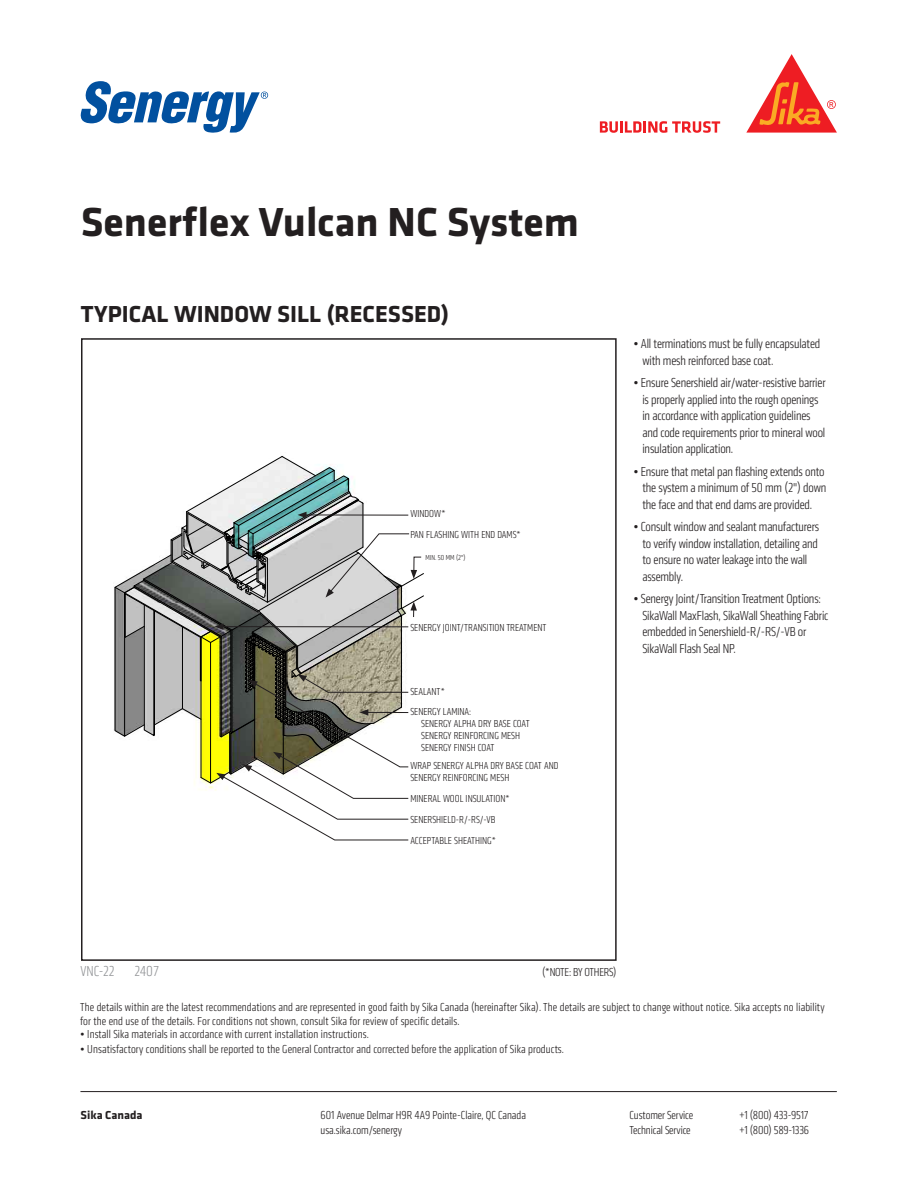
<style>
.page{position:relative;width:918px;height:1188px;background:#fff}
.page>*{position:absolute;margin:0;border:0;box-sizing:border-box;transform-origin:0 0}
.t1{font:700 42px "Klavika";color:#231f20}
.Detail_Product_Description{font:700 24px "Klavika";color:#231f20}
.Detail_Number{font:300 condensed 15px "Klavika";color:#939598}
.Bulleted_List{font:300 condensed 13.5px/16.5px "Klavika";letter-spacing:-.01em;color:#231f20}
.t2{font:300 condensed 12px/13.5px "Klavika";letter-spacing:.01em;color:#231f20}
.t3{font:300 condensed 12px "Klavika";letter-spacing:-.015em;color:#231f20}
.t4{font:300 condensed 12px "Klavika";letter-spacing:-.02em;color:#231f20}
.t5{font:700 12px "Klavika";color:#231f20}
.Leader_Notes{font:300 condensed 10.5px/12px "Klavika";color:#231f20}
.Leader_Notes-2{font:300 condensed 7.5px "Klavika";color:#231f20}
</style>
<div class="page">
<div style="left:81px;top:338px;width:536px;height:623px;border:2px solid #231f20"></div>
<svg style="left:600px;top:121px;width:120px;height:12px"></svg>
<svg style="left:746px;top:54px;width:91px;height:79px"></svg>
<svg style="left:81px;top:81px;width:187px;height:52px"></svg>
<hr style="left:80px;top:1091px;width:757px;height:1px;background:#231f20">
<svg style="left:115px;top:456px;width:309px;height:384px"></svg>
<h1 class="t1" style="left:81px;top:191px;width:500px">Senerflex Vulcan NC System</h1>
<p class="Detail_Product_Description" style="left:81px;top:297px;width:370px">TYPICAL WINDOW SILL (RECESSED)</p>
<p class="Leader_Notes" style="left:410px;top:507px;width:37px">WINDOW*</p>
<p class="Leader_Notes" style="left:410px;top:528px;width:112px">PAN FLASHING WITH END DAMS*</p>
<p class="Leader_Notes-2" style="left:426px;top:553px;width:41px">MIN. 50 MM (2")</p>
<p class="Leader_Notes" style="left:410px;top:621px;width:138px">SENERGY JOINT/TRANSITION TREATMENT</p>
<p class="Leader_Notes" style="left:410px;top:686px;width:36px">SEALANT*</p>
<p class="Leader_Notes" style="left:421px;top:705px;width:110px;text-indent:-11px">SENERGY LAMINA:<br>SENERGY ALPHA DRY BASE COAT<br>SENERGY REINFORCING MESH<br>SENERGY FINISH COAT</p>
<p class="Leader_Notes" style="left:410px;top:759px;width:150px">WRAP SENERGY ALPHA DRY BASE COAT AND<br>SENERGY REINFORCING MESH</p>
<p class="Leader_Notes" style="left:410px;top:792px;width:101px">MINERAL WOOL INSULATION*</p>
<p class="Leader_Notes" style="left:410px;top:813px;width:87px">SENERSHIELD-R/-RS/-VB</p>
<p class="Leader_Notes" style="left:410px;top:834px;width:87px">ACCEPTABLE SHEATHING*</p>
<p class="Bulleted_List" style="left:642px;top:336px;width:179px;text-indent:-9px">• All terminations must be fully encapsulated with mesh reinforced base coat.</p>
<p class="Bulleted_List" style="left:642px;top:375px;width:185px;text-indent:-9px">• Ensure Senershield air/water-resistive barrier is properly applied into the rough openings in accordance with application guidelines and code requirements prior to mineral wool insulation application.</p>
<p class="Bulleted_List" style="left:642px;top:463px;width:186px;text-indent:-9px">• Ensure that metal pan flashing extends onto the system a minimum of 50 mm (2") down the face and that end dams are provided.</p>
<p class="Bulleted_List" style="left:642px;top:519px;width:178px;text-indent:-9px">• Consult window and sealant manufacturers to verify window installation, detailing and to ensure no water leakage into the wall assembly.</p>
<p class="Bulleted_List" style="left:642px;top:591px;width:188px;text-indent:-9px">• Senergy Joint/Transition Treatment Options:<br>SikaWall MaxFlash, SikaWall Sheathing Fabric embedded in Senershield-R/-RS/-VB or SikaWall Flash Seal NP.</p>
<p class="Detail_Number" style="left:80px;top:963px;width:36px">VNC-22</p>
<p class="Detail_Number" style="left:134px;top:963px;width:26px">2407</p>
<p class="t4" style="left:542px;top:966px;width:76px">(*NOTE: BY OTHERS)</p>
<p class="t2" style="left:80px;top:1001px;width:746px">The details within are the latest recommendations and are represented in good faith by Sika Canada (hereinafter Sika). The details are subject to change without notice. Sika accepts no liability for the end use of the details. For conditions not shown, consult Sika for review of specific details.</p>
<p class="t2" style="left:80px;top:1028px;width:290px">• Install Sika materials in accordance with current installation instructions.</p>
<p class="t2" style="left:80px;top:1043px;width:485px">• Unsatisfactory conditions shall be reported to the General Contractor and corrected before the application of Sika products.</p>
<p class="t5" style="left:81px;top:1106px;width:63px">Sika Canada</p>
<p class="t2" style="left:321px;top:1108px;width:207px">601 Avenue Delmar H9R 4A9 Pointe-Claire, QC Canada</p>
<p class="t2" style="left:630px;top:1108px;width:65px">Customer Service</p>
<p class="t3" style="left:739px;top:1108px;width:71px">+1 (800) 433-9517</p>
<p class="t2" style="left:321px;top:1123px;width:83px">usa.sika.com/senergy</p>
<p class="t2" style="left:630px;top:1123px;width:63px">Technical Service</p>
<p class="t3" style="left:739px;top:1123px;width:71px">+1 (800) 589-1336</p>
</div>
